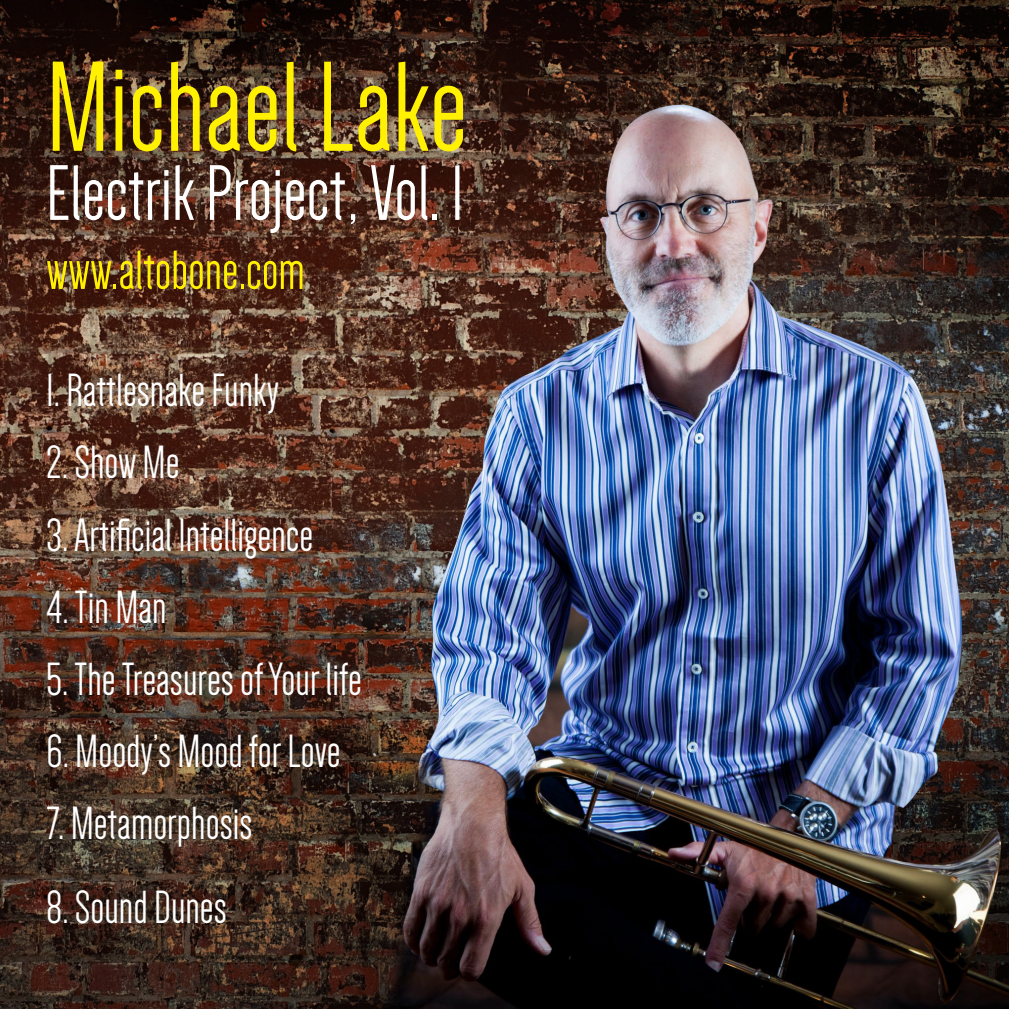
<style>
.page{position:relative;width:1009px;height:1009px;background:#fff}
.page>*{position:absolute;margin:0;border:0;box-sizing:border-box;transform-origin:0 0}
.t1{font:132px "Dense";color:#fff101}
.t2{font:81px "Dense";color:#fff}
.t3{font:57px "Dense";color:#fff101}
.t4{font:48px "Dense";color:#fff}
</style>
<div class="page">
<img style="left:0;top:0;width:1008px;height:1008px">
<p class="t1" style="left:46px;top:42px;width:422px">Michael Lake</p>
<p class="t2" style="left:46px;top:153px;width:419px">Electrik Project, Vol. 1</p>
<p class="t3" style="left:46px;top:242px;width:260px">www.altobone.com</p>
<p class="t4" style="left:46px;top:367px;width:234px">1. Rattlesnake Funky</p>
<p class="t4" style="left:46px;top:439px;width:135px">2. Show Me</p>
<p class="t4" style="left:46px;top:511px;width:268px">3. Artificial Intelligence</p>
<p class="t4" style="left:46px;top:583px;width:122px">4. Tin Man</p>
<p class="t4" style="left:46px;top:655px;width:317px">5. The Treasures of Your life</p>
<p class="t4" style="left:46px;top:727px;width:296px">6. Moody’s Mood for Love</p>
<p class="t4" style="left:46px;top:799px;width:208px">7. Metamorphosis</p>
<p class="t4" style="left:46px;top:883px;width:182px">8. Sound Dunes</p>
</div>
